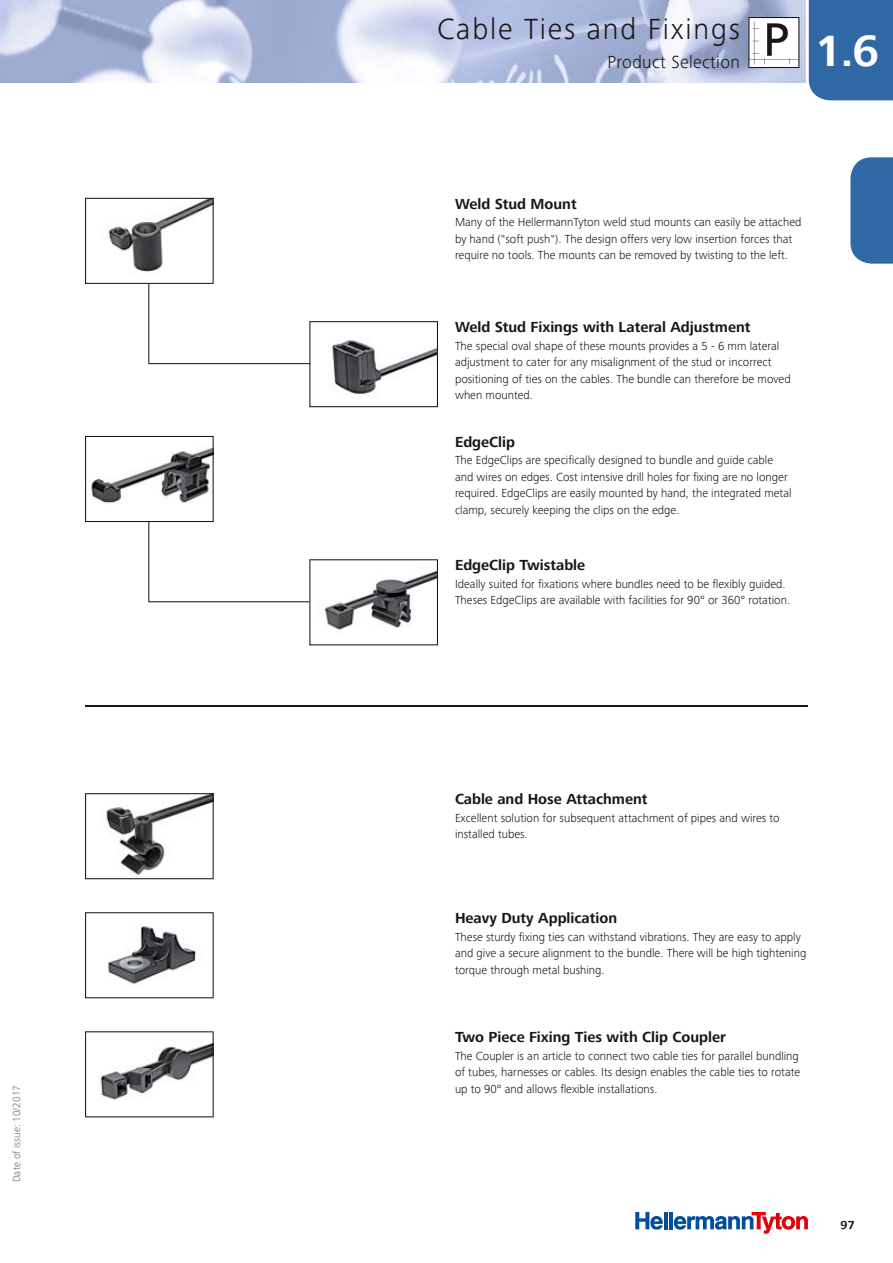
<style>
.page{position:relative;width:893px;height:1263px;background:#fff}
.page>*{position:absolute;margin:0;border:0;box-sizing:border-box;transform-origin:0 0}
.t1{font:700 45px "Frutiger Next LTW1 G";color:#fff}
.t2{font:300 30px "Frutiger Next LTW1 G";letter-spacing:.06em;color:#181716}
.t3{font:300 18px "Frutiger Next LTW1 G";letter-spacing:.02em;color:#181716}
.t4{font:700 15px "Frutiger Next LTW1 G";color:#181716}
.t5{font:300 12px/16.5px "Frutiger Next LTW1 G";color:#181716}
.t6{font:700 12px "Frutiger Next LTW1 G";color:#181716}
.t7{font:300 10.5px "Frutiger Next LTW1 G";color:#6e6e6e}
</style>
<div class="page">
<img style="left:0;top:0;width:806px;height:82px">
<div style="left:808px;top:0;width:85px;height:101px;background:#3068a6"></div>
<svg style="left:850px;top:157px;width:43px;height:107px;background:#3b70ab"></svg>
<hr style="left:664px;top:1212px;width:4px;height:17px;background:#004e9e">
<hr style="left:669px;top:1212px;width:4px;height:17px;background:#004e9e">
<svg style="left:635px;top:1212px;width:28px;height:17px"></svg>
<svg style="left:674px;top:1212px;width:134px;height:21px"></svg>
<svg style="left:748px;top:17px;width:51px;height:51px"></svg>
<svg style="left:85px;top:198px;width:353px;height:209px"></svg>
<svg style="left:85px;top:436px;width:353px;height:209px"></svg>
<svg style="left:85px;top:793px;width:129px;height:86px"></svg>
<svg style="left:85px;top:912px;width:129px;height:86px"></svg>
<svg style="left:85px;top:1031px;width:129px;height:86px"></svg>
<hr style="left:85px;top:706px;width:723px;height:1px;background:#181716">
<p class="t7" style="left:11px;top:1182px;width:98px;rotate:-90deg">Date of issue: 10/2017</p>
<h2 class="t2" style="left:437px;top:11px;width:304px">Cable Ties and Fixings</h2>
<h3 class="t3" style="left:607px;top:51px;width:134px">Product Selection</h3>
<h1 class="t1" style="left:815px;top:25px;width:65px">1.6</h1>
<p class="t4" style="left:455px;top:195px;width:123px">Weld Stud Mount</p>
<p class="t5" style="left:455px;top:214px;width:348px">Many of the HellermannTyton weld stud mounts can easily be attached by hand ("soft push"). The design offers very low insertion forces that require no tools. The mounts can be removed by twisting to the left.</p>
<p class="t4" style="left:455px;top:318px;width:297px">Weld Stud Fixings with Lateral Adjustment</p>
<p class="t5" style="left:455px;top:337px;width:337px">The special oval shape of these mounts provides a 5 - 6 mm lateral adjustment to cater for any misalignment of the stud or incorrect positioning of ties on the cables. The bundle can therefore be moved when mounted.</p>
<p class="t4" style="left:455px;top:433px;width:62px">EdgeClip</p>
<p class="t5" style="left:455px;top:452px;width:338px">The EdgeClips are specifically designed to bundle and guide cable and wires on edges. Cost intensive drill holes for fixing are no longer required. EdgeClips are easily mounted by hand, the integrated metal clamp, securely keeping the clips on the edge.</p>
<p class="t4" style="left:455px;top:556px;width:132px">EdgeClip Twistable</p>
<p class="t5" style="left:455px;top:575px;width:337px">Ideally suited for fixations where bundles need to be flexibly guided.<br>Theses EdgeClips are available with facilities for 90° or 360° rotation.</p>
<p class="t4" style="left:455px;top:790px;width:194px">Cable and Hose Attachment</p>
<p class="t5" style="left:455px;top:809px;width:326px">Excellent solution for subsequent attachment of pipes and wires to installed tubes.</p>
<p class="t4" style="left:455px;top:909px;width:164px">Heavy Duty Application</p>
<p class="t5" style="left:455px;top:928px;width:353px">These sturdy fixing ties can withstand vibrations. They are easy to apply and give a secure alignment to the bundle. There will be high tightening torque through metal bushing.</p>
<p class="t4" style="left:455px;top:1028px;width:272px">Two Piece Fixing Ties with Clip Coupler</p>
<p class="t5" style="left:455px;top:1047px;width:347px;text-align:justify">The Coupler is an article to connect two cable ties for parallel bundling of tubes, harnesses or cables. Its design enables the cable ties to rotate up to 90° and allows flexible installations.</p>
<p class="t6" style="left:841px;top:1218px;width:16px">97</p>
</div>
